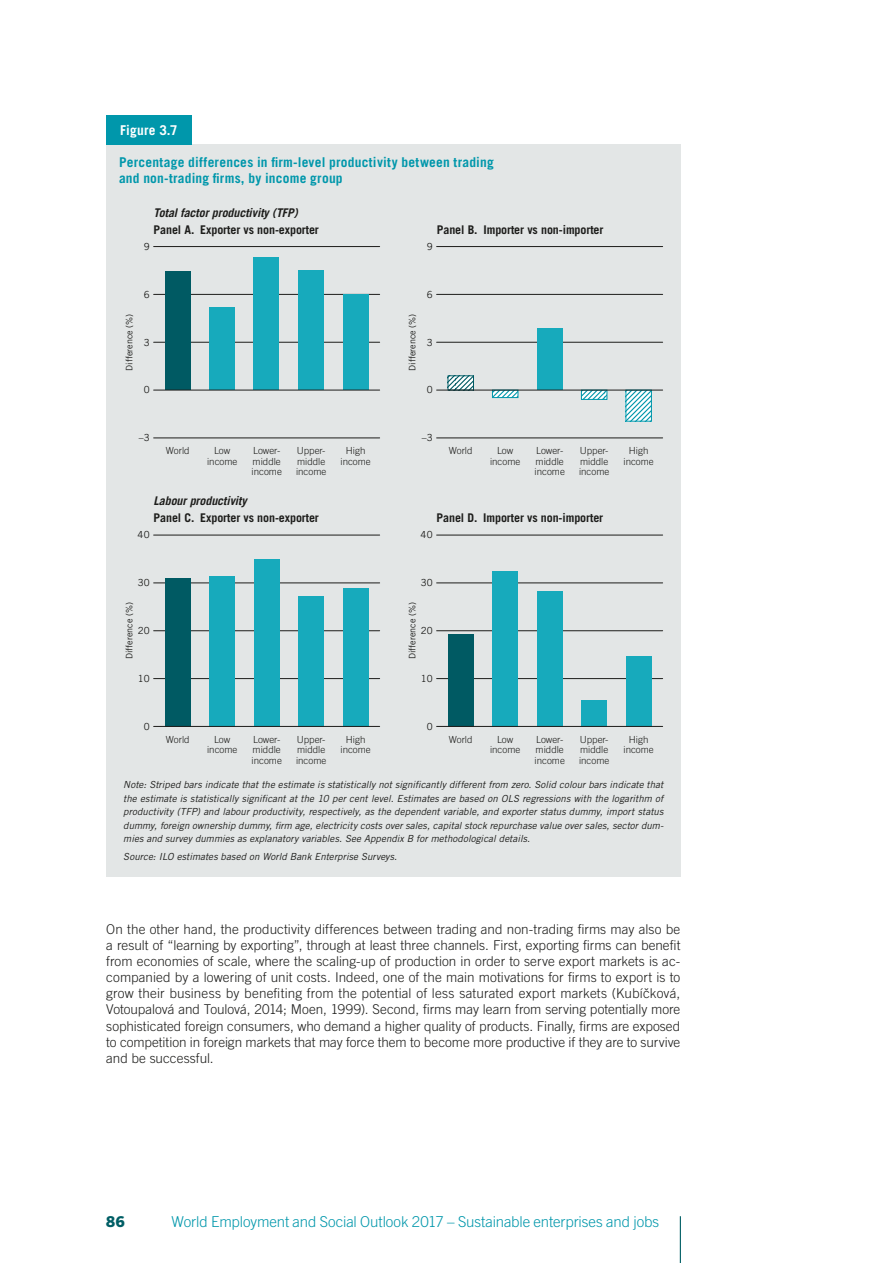
<style>
.page{position:relative;width:893px;height:1263px;background:#fff}
.page>*{position:absolute;margin:0;border:0;box-sizing:border-box;transform-origin:0 0}
.t1{font:300 15px "Trade Gothic LT Com";letter-spacing:-.005em;color:#0097ab}
.t2{font:800 15px "Trade Gothic Next SR Pro";color:#005e65}
.text_w{font:300 13.5px/16.2px "Trade Gothic LT Com";color:#1d1d1b;text-align:justify}
.figs_titre_w{font:700 13.5px/16.2px "Trade Gothic LT Com";letter-spacing:.015em;color:#0097ab}
.t3{font:700 13.5px "Trade Gothic LT Com";letter-spacing:.015em;color:#fff}
.t4{font:700 12px "Trade Gothic LT Com";letter-spacing:-.005em;color:#1d1d1b}
.t5{font:italic 700 12px "Trade Gothic LT Com";letter-spacing:-.005em;color:#1d1d1b}
.sourcenotess_w{font:italic 9.75px/13.5px "Trade Gothic LT Com";letter-spacing:.005em;color:#1d1d1b;text-align:justify}
.t6{font:300 9.75px/10.5px "Trade Gothic LT Com";color:#1d1d1b;text-align:center}
.t7{font:9.75px "Trade Gothic LT Com";color:#1d1d1b}
.t8{font:9px "Trade Gothic LT Com";color:#1d1d1b}
</style>
<div class="page">
<hr style="left:680px;top:1216px;width:1px;height:47px;background:#005e65">
<div style="left:106px;top:145px;width:574px;height:732px;background:#e3e6e6"></div>
<hr style="left:154px;top:246px;width:226px;height:1px;background:#1d1d1b">
<hr style="left:154px;top:342px;width:226px;height:1px;background:#1d1d1b">
<hr style="left:154px;top:438px;width:226px;height:1px;background:#1d1d1b">
<hr style="left:154px;top:294px;width:226px;height:1px;background:#1d1d1b">
<hr style="left:437px;top:246px;width:226px;height:1px;background:#1d1d1b">
<hr style="left:437px;top:342px;width:226px;height:1px;background:#1d1d1b">
<hr style="left:437px;top:438px;width:226px;height:1px;background:#1d1d1b">
<hr style="left:437px;top:294px;width:226px;height:1px;background:#1d1d1b">
<div style="left:165px;top:271px;width:26px;height:119px;background:#005a63"></div>
<div style="left:209px;top:307px;width:25px;height:83px;background:#17aabc"></div>
<div style="left:254px;top:257px;width:25px;height:133px;background:#17aabc"></div>
<div style="left:298px;top:270px;width:26px;height:120px;background:#17aabc"></div>
<div style="left:343px;top:294px;width:25px;height:96px;background:#17aabc"></div>
<svg style="left:450px;top:378px;width:22px;height:10px"></svg>
<div style="left:448px;top:376px;width:26px;height:14px;border:1px solid #005a63"></div>
<svg style="left:494px;top:392px;width:22px;height:4px"></svg>
<div style="left:492px;top:390px;width:26px;height:8px;border:1px solid #0097ab"></div>
<div style="left:537px;top:328px;width:25px;height:62px;background:#17aabc"></div>
<svg style="left:583px;top:392px;width:22px;height:6px"></svg>
<div style="left:581px;top:390px;width:26px;height:10px;border:1px solid #0097ab"></div>
<svg style="left:628px;top:392px;width:22px;height:27px"></svg>
<div style="left:626px;top:390px;width:26px;height:31px;border:1px solid #0097ab"></div>
<hr style="left:154px;top:390px;width:226px;height:1px;background:#1d1d1b">
<hr style="left:437px;top:390px;width:226px;height:1px;background:#1d1d1b">
<hr style="left:154px;top:535px;width:226px;height:1px;background:#1d1d1b">
<hr style="left:154px;top:630px;width:226px;height:1px;background:#1d1d1b">
<hr style="left:154px;top:583px;width:226px;height:1px;background:#1d1d1b">
<hr style="left:437px;top:535px;width:226px;height:1px;background:#1d1d1b">
<hr style="left:437px;top:630px;width:226px;height:1px;background:#1d1d1b">
<hr style="left:437px;top:583px;width:226px;height:1px;background:#1d1d1b">
<hr style="left:154px;top:678px;width:226px;height:1px;background:#1d1d1b">
<hr style="left:437px;top:678px;width:226px;height:1px;background:#1d1d1b">
<div style="left:165px;top:578px;width:26px;height:148px;background:#005a63"></div>
<div style="left:209px;top:576px;width:26px;height:150px;background:#17aabc"></div>
<div style="left:254px;top:559px;width:25px;height:167px;background:#17aabc"></div>
<div style="left:298px;top:596px;width:26px;height:130px;background:#17aabc"></div>
<div style="left:343px;top:588px;width:25px;height:138px;background:#17aabc"></div>
<div style="left:448px;top:634px;width:25px;height:92px;background:#005a63"></div>
<div style="left:492px;top:571px;width:26px;height:155px;background:#17aabc"></div>
<div style="left:537px;top:591px;width:25px;height:135px;background:#17aabc"></div>
<div style="left:581px;top:700px;width:26px;height:26px;background:#17aabc"></div>
<div style="left:626px;top:656px;width:25px;height:70px;background:#17aabc"></div>
<hr style="left:154px;top:726px;width:226px;height:1px;background:#1d1d1b">
<hr style="left:437px;top:726px;width:226px;height:1px;background:#1d1d1b">
<div style="left:106px;top:115px;width:85px;height:30px;background:#0097ab"></div>
<p class="t3" style="left:120px;top:121px;width:59px">Figure 3.7</p>
<p class="figs_titre_w" style="left:119px;top:154px;width:376px">Percentage differences in firm-level productivity between trading and non-trading firms, by income group</p>
<p class="t5" style="left:154px;top:205px;width:146px">Total factor productivity (TFP)</p>
<p class="t4" style="left:154px;top:222px;width:167px">Panel A. Exporter vs non-exporter</p>
<p class="t7" style="left:144px;top:240px;width:7px">9</p>
<p class="t4" style="left:437px;top:222px;width:168px">Panel B. Importer vs non-importer</p>
<p class="t7" style="left:427px;top:240px;width:7px">9</p>
<p class="t8" style="left:124px;top:371px;width:59px;rotate:-90deg">Difference (%)</p>
<p class="t7" style="left:144px;top:288px;width:7px">6</p>
<p class="t7" style="left:144px;top:336px;width:7px">3</p>
<p class="t8" style="left:407px;top:371px;width:59px;rotate:-90deg">Difference (%)</p>
<p class="t7" style="left:427px;top:288px;width:7px">6</p>
<p class="t7" style="left:427px;top:336px;width:7px">3</p>
<p class="t7" style="left:144px;top:384px;width:7px">0</p>
<p class="t7" style="left:427px;top:384px;width:7px">0</p>
<p class="t7" style="left:139px;top:432px;width:12px">–3</p>
<p class="t7" style="left:422px;top:432px;width:12px">–3</p>
<p class="t6" style="left:166px;top:445px;width:25px">World</p>
<p class="t6" style="left:207px;top:445px;width:32px">Low income</p>
<p class="t6" style="left:252px;top:445px;width:32px;text-align:left">Lower&shy;middle income</p>
<p class="t6" style="left:296px;top:445px;width:32px;text-align:justify">Upper&shy;middle income</p>
<p class="t6" style="left:340px;top:445px;width:32px">High income</p>
<p class="t6" style="left:449px;top:445px;width:25px">World</p>
<p class="t6" style="left:490px;top:445px;width:32px">Low income</p>
<p class="t6" style="left:534px;top:445px;width:32px;text-align:left">Lower&shy;middle income</p>
<p class="t6" style="left:579px;top:445px;width:32px;text-align:justify">Upper&shy;middle income</p>
<p class="t6" style="left:623px;top:445px;width:32px">High income</p>
<p class="t5" style="left:154px;top:494px;width:95px">Labour productivity</p>
<p class="t4" style="left:154px;top:511px;width:167px">Panel C. Exporter vs non-exporter</p>
<p class="t4" style="left:437px;top:511px;width:168px">Panel D. Importer vs non-importer</p>
<p class="t7" style="left:138px;top:529px;width:14px">40</p>
<p class="t7" style="left:421px;top:529px;width:14px">40</p>
<p class="t7" style="left:138px;top:577px;width:13px">30</p>
<p class="t7" style="left:421px;top:577px;width:13px">30</p>
<p class="t8" style="left:124px;top:659px;width:59px;rotate:-90deg">Difference (%)</p>
<p class="t7" style="left:138px;top:625px;width:13px">20</p>
<p class="t8" style="left:407px;top:659px;width:59px;rotate:-90deg">Difference (%)</p>
<p class="t7" style="left:421px;top:625px;width:13px">20</p>
<p class="t7" style="left:138px;top:672px;width:13px">10</p>
<p class="t7" style="left:421px;top:672px;width:13px">10</p>
<p class="t7" style="left:144px;top:720px;width:7px">0</p>
<p class="t7" style="left:427px;top:720px;width:7px">0</p>
<p class="t6" style="left:166px;top:734px;width:25px">World</p>
<p class="t6" style="left:207px;top:734px;width:32px">Low income</p>
<p class="t6" style="left:252px;top:734px;width:32px;text-align:left">Lower&shy;middle income</p>
<p class="t6" style="left:296px;top:734px;width:32px;text-align:justify">Upper&shy;middle income</p>
<p class="t6" style="left:340px;top:734px;width:32px">High income</p>
<p class="t6" style="left:449px;top:734px;width:25px">World</p>
<p class="t6" style="left:490px;top:734px;width:32px">Low income</p>
<p class="t6" style="left:534px;top:734px;width:32px;text-align:left">Lower&shy;middle income</p>
<p class="t6" style="left:579px;top:734px;width:32px;text-align:justify">Upper&shy;middle income</p>
<p class="t6" style="left:623px;top:734px;width:32px">High income</p>
<p class="sourcenotess_w" style="left:123px;top:778px;width:542px">Note: Striped bars indicate that the estimate is statistically not significantly different from zero. Solid colour bars indicate that the estimate is statistically significant at the 10 per cent level. Estimates are based on OLS regressions with the logarithm of productivity (TFP) and labour productivity, respectively, as the dependent variable, and exporter status dummy, import status dummy, foreign ownership dummy, firm age, electricity costs over sales, capital stock repurchase value over sales, sector dum&shy;mies and survey dummies as explanatory variables. See Appendix B for methodological details.</p>
<p class="sourcenotess_w" style="left:123px;top:850px;width:275px">Source: ILO estimates based on World Bank Enterprise Surveys.</p>
<p class="text_w" style="left:106px;top:921px;width:576px">On the other hand, the productivity differences between trading and non-trading firms may also be a result of “learning by exporting”, through at least three channels. First, exporting firms can benefit from economies of scale, where the scaling-up of production in order to serve export markets is ac&shy;companied by a lowering of unit costs. Indeed, one of the main motivations for firms to export is to grow their business by benefiting from the potential of less saturated export markets (Kubíčková, Votoupalová and Toulová, 2014; Moen, 1999). Second, firms may learn from serving potentially more sophisticated foreign consumers, who demand a higher quality of products. Finally, firms are exposed to competition in foreign markets that may force them to become more productive if they are to survive and be successful.</p>
<p class="t2" style="left:106px;top:1211px;width:20px">86</p>
<p class="t1" style="left:172px;top:1213px;width:489px">World Employment and Social Outlook 2017 – Sustainable enterprises and jobs</p>
</div>
